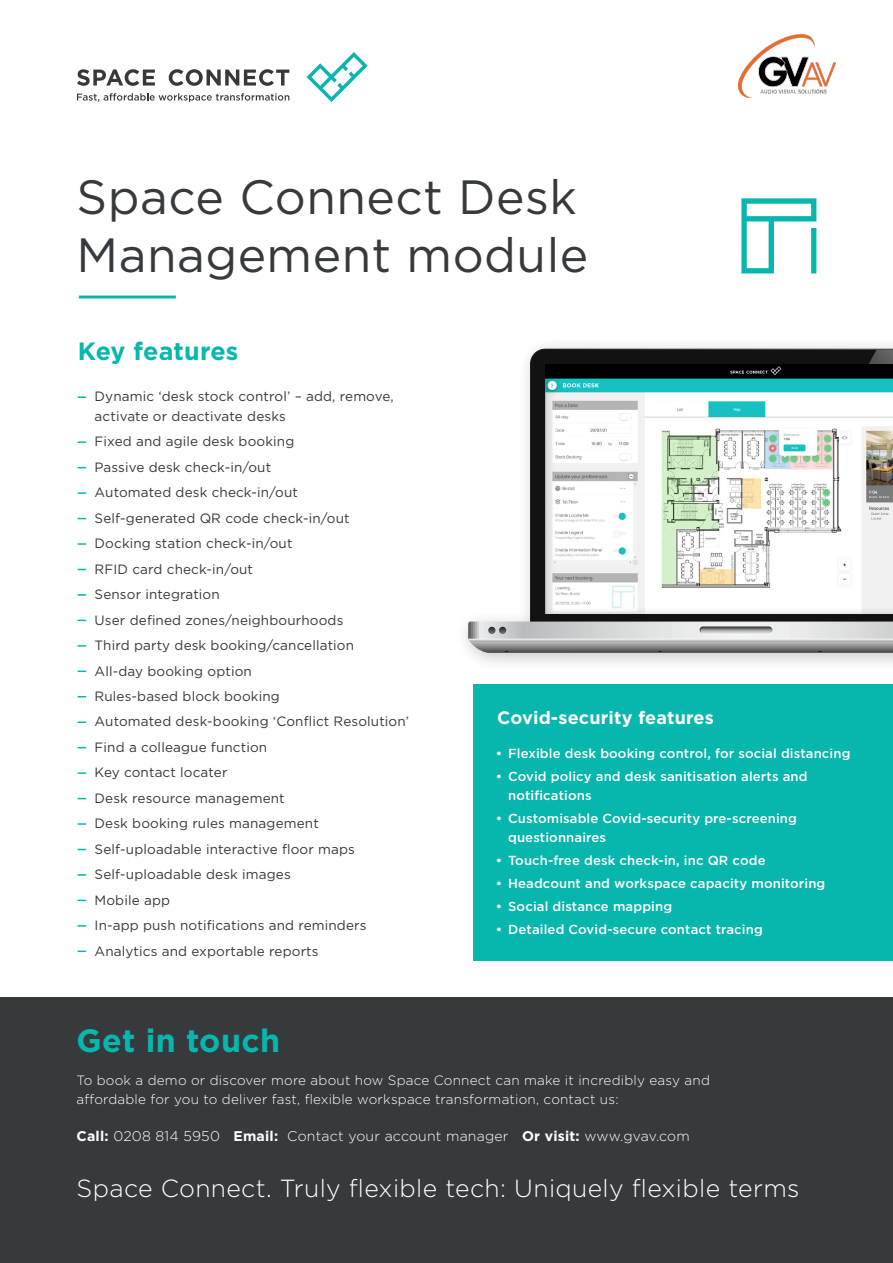
<style>
.page{position:relative;width:893px;height:1263px;background:#fff}
.page>*{position:absolute;margin:0;border:0;box-sizing:border-box;transform-origin:0 0}
.t1{font:48px/57.6px "Gotham";letter-spacing:.01em;color:#363a3d}
.sub_heads_PS{font:700 32.1px "Gotham";letter-spacing:.01em;color:#07b7ad}
.t2{font:700 24.9px "Gotham";letter-spacing:.005em;color:#07b7ad}
.Text_PS{font:300 24.75px "Gotham";letter-spacing:.015em;color:#fff}
.t3{font:700 18px "Gotham";letter-spacing:.01em;color:#fff}
.Text_PS-2{font:300 14.1px "Gotham";letter-spacing:.015em;color:#fff}
.t4{font:13.5px/19.5px "Gotham";letter-spacing:.01em;color:#363a3d}
.Text_PS-3{font:300 13.5px/19.5px "Gotham";letter-spacing:.015em;color:#fff}
.t5{font:500 13.05px/18.9px "Gotham";letter-spacing:.01em;color:#fff}
.s1{font-weight:700}
</style>
<div class="page">
<div style="left:473px;top:684px;width:420px;height:277px;background:#07b7ad"></div>
<hr style="left:79px;top:296px;width:97px;height:2px;background:#07b7ad">
<svg style="left:307px;top:52px;width:61px;height:50px"></svg>
<svg style="left:77px;top:69px;width:212px;height:17px"></svg>
<svg style="left:77px;top:93px;width:212px;height:9px"></svg>
<svg style="left:78px;top:396px;width:8px;height:2px"></svg>
<svg style="left:78px;top:441px;width:8px;height:2px"></svg>
<svg style="left:78px;top:492px;width:8px;height:2px"></svg>
<svg style="left:78px;top:543px;width:8px;height:2px"></svg>
<svg style="left:78px;top:594px;width:8px;height:2px"></svg>
<svg style="left:78px;top:645px;width:8px;height:2px"></svg>
<svg style="left:78px;top:670px;width:8px;height:2px"></svg>
<svg style="left:78px;top:721px;width:8px;height:2px"></svg>
<svg style="left:78px;top:772px;width:8px;height:2px"></svg>
<svg style="left:78px;top:823px;width:8px;height:2px"></svg>
<svg style="left:78px;top:874px;width:8px;height:2px"></svg>
<svg style="left:78px;top:925px;width:8px;height:2px"></svg>
<svg style="left:78px;top:950px;width:8px;height:2px"></svg>
<div style="left:0;top:997px;width:893px;height:266px;background:#363a3d"></div>
<svg style="left:741px;top:198px;width:75px;height:75px"></svg>
<div style="left:456px;top:336px;width:437px;height:336px;background:#231f20;opacity:.25"></div>
<div style="left:531px;top:350px;width:362px;height:271px;background:#131212"></div>
<svg style="left:762px;top:350px;width:131px;height:14px;background:#1d1d1d"></svg>
<svg style="left:468px;top:621px;width:425px;height:32px;background:#b3b4b5"></svg>
<div style="left:545px;top:364px;width:348px;height:251px;background:#231f20;opacity:.25"></div>
<img style="left:739px;top:34px;width:96px;height:63px">
<p class="t1" style="left:77px;top:167px;width:513px">Space Connect Desk<br>Management module</p>
<p class="t2" style="left:78px;top:335px;width:162px">Key features</p>
<p class="t4" style="left:95px;top:387px;width:301px">Dynamic ‘desk stock control’ – add, remove, activate or deactivate desks</p>
<p class="t4" style="left:95px;top:432px;width:201px">Fixed and agile desk booking</p>
<p class="t4" style="left:95px;top:457px;width:178px">Passive desk check-in/out</p>
<p class="t4" style="left:95px;top:482px;width:205px">Automated desk check-in/out</p>
<p class="t4" style="left:95px;top:508px;width:256px">Self-generated QR code check-in/out</p>
<p class="t4" style="left:95px;top:533px;width:199px">Docking station check-in/out</p>
<p class="t4" style="left:95px;top:559px;width:160px">RFID card check-in/out</p>
<p class="t4" style="left:95px;top:584px;width:127px">Sensor integration</p>
<p class="t4" style="left:95px;top:610px;width:250px">User defined zones/neighbourhoods</p>
<p class="t4" style="left:95px;top:635px;width:261px">Third party desk booking/cancellation</p>
<p class="t4" style="left:95px;top:661px;width:159px">All-day booking option</p>
<p class="t4" style="left:95px;top:686px;width:187px">Rules-based block booking</p>
<p class="t4" style="left:95px;top:712px;width:316px">Automated desk-booking ‘Conflict Resolution’</p>
<p class="t4" style="left:95px;top:737px;width:174px">Find a colleague function</p>
<p class="t4" style="left:95px;top:762px;width:134px">Key contact locater</p>
<p class="t4" style="left:95px;top:788px;width:192px">Desk resource management</p>
<p class="t4" style="left:95px;top:813px;width:226px">Desk booking rules management</p>
<p class="t4" style="left:95px;top:839px;width:262px">Self-uploadable interactive floor maps</p>
<p class="t4" style="left:95px;top:864px;width:198px">Self-uploadable desk images</p>
<p class="t4" style="left:95px;top:890px;width:77px">Mobile app</p>
<p class="t4" style="left:95px;top:915px;width:273px">In-app push notifications and reminders</p>
<p class="t4" style="left:95px;top:941px;width:225px">Analytics and exportable reports</p>
<p class="t3" style="left:497px;top:705px;width:218px">Covid-security features</p>
<p class="t5" style="left:496px;top:744px;width:356px">• Flexible desk booking control, for social distancing</p>
<p class="t5" style="left:508px;top:767px;width:301px;text-indent:-12px">• Covid policy and desk sanitisation alerts and notifications</p>
<p class="t5" style="left:508px;top:809px;width:290px;text-indent:-12px">• Customisable Covid-security pre-screening questionnaires</p>
<p class="t5" style="left:496px;top:851px;width:271px">• Touch-free desk check-in, inc QR code</p>
<p class="t5" style="left:496px;top:874px;width:331px">• Headcount and workspace capacity monitoring</p>
<p class="t5" style="left:496px;top:897px;width:178px">• Social distance mapping</p>
<p class="t5" style="left:496px;top:920px;width:269px">• Detailed Covid-secure contact tracing</p>
<p class="sub_heads_PS" style="left:77px;top:1019px;width:205px">Get in touch</p>
<p class="Text_PS-3" style="left:77px;top:1070px;width:635px">To book a demo or discover more about how Space Connect can make it incredibly easy and affordable for you to deliver fast, flexible workspace transformation, contact us:</p>
<p class="Text_PS-2" style="left:77px;top:1126px;width:615px"><span class="s1">Call:</span> 0208 814 5950 <span class="s1">Email:</span> Contact your account manager <span class="s1">Or visit:</span> www.gvav.com</p>
<p class="Text_PS" style="left:77px;top:1172px;width:724px">Space Connect. Truly flexible tech: Uniquely flexible terms</p>
</div>
